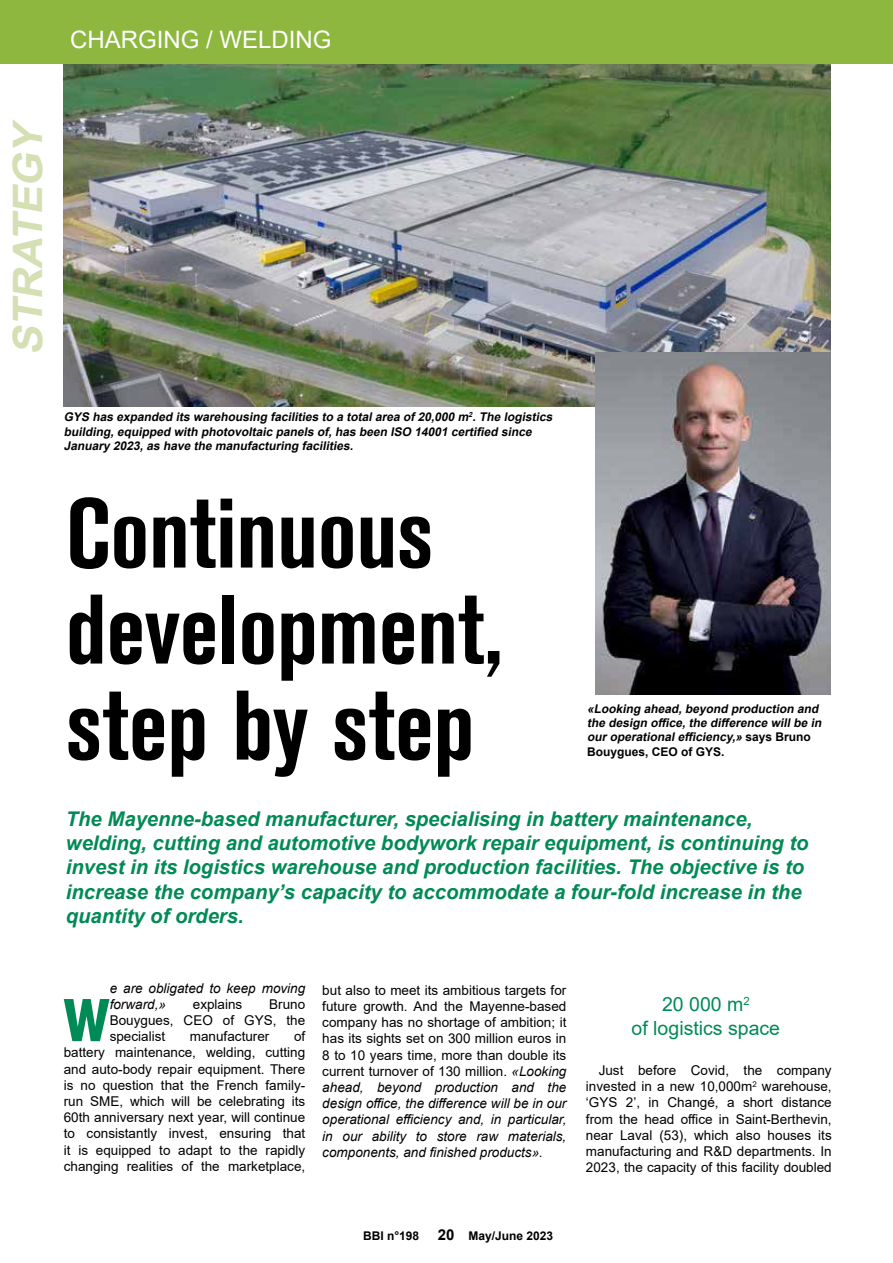
<style>
.page{position:relative;width:893px;height:1263px;background:#fff}
.page>*{position:absolute;margin:0;border:0;box-sizing:border-box;transform-origin:0 0}
.t1{font:700 condensed 97.5px "Akzidenz Grotesk BE";color:#000}
.t2{font:700 condensed 82.35px "Akzidenz Grotesk BE";color:#008a56}
.t3{font:italic 700 40.5px "Arial";color:#d4dfb4;scale:1.06 1}
.t4{font:24px "Arial";color:#fff}
.t5{font:italic 700 20.25px/24.3px "Arial";color:#008a56}
.t6{font:19.5px/23.4px "Arial";color:#008a56;text-align:center}
.t7{font:700 15px "Arial";color:#000}
.t8{font:13.5px/16.2px "Arial";color:#000;text-align:justify}
.t9{font:italic 13.5px/16.2px "Arial";color:#000}
.t10{font:italic 700 12px/14.4px "Arial";color:#000}
.t11{font:700 12px "Arial";color:#000}
.s1{font-style:normal}
.s2{font-style:italic}
</style>
<div class="page">
<div style="left:0;top:0;width:893px;height:64px;background:#8db73f"></div>
<img style="left:64px;top:64px;width:766px;height:342px">
<img style="left:595px;top:353px;width:235px;height:341px">
<p class="t4" style="left:70px;top:23px;width:263px">CHARGING / WELDING</p>
<p class="t3" style="left:-1px;top:355px;width:229px;rotate:-90deg">STRATEGY</p>
<p class="t10" style="left:64px;top:410px;width:493px">GYS has expanded its warehousing facilities to a totalarea of20,000 m<sup>2</sup>.The logistics building,equipped with photovoltaic panels of,has been ISO 14001 certified since<br>January 2023,as have the manufacturing facilities.</p>
<p class="t1" style="left:66px;top:478px;width:369px">Continuous</p>
<p class="t1" style="left:66px;top:574px;width:438px">development,</p>
<p class="t1" style="left:66px;top:670px;width:410px">step by step</p>
<p class="t5" style="left:66px;top:807px;width:744px">The Mayenne-based manufacturer, specialising in battery maintenance, welding, cutting and automotive bodywork repair equipment, is continuing to invest in its logistics warehouse and production facilities. The objective is to increase the company’s capacity to accommodate a four-fold increase in the quantity of orders.</p>
<p class="t10" style="left:587px;top:701px;width:239px">«Looking ahead,beyond production and the design office,the difference willbe in ouroperationalefficiency,» <span class="s1">s a y s B r u n o Bouygues, CEO of GYS.</span></p>
<p class="t9" style="left:110px;top:980px;width:197px">e are obligated to keep moving forward,»</p>
<p class="t2" style="left:63px;top:965px;width:48px">w</p>
<p class="t8" style="left:110px;top:996px;width:197px;text-indent:160px">Bruno Bouygues, CEO of GYS, the specialist</p>
<p class="t8" style="left:193px;top:996px;width:51px">explains</p>
<p class="t8" style="left:64px;top:1028px;width:243px;text-indent:230px">of battery maintenance, welding, cutting and auto-body repair equipment. There is no question that the French family&shy;run SME, which will be celebrating its 60th anniversary next year, will continue to consistantly invest, ensuring that it is equipped to adapt to the rapidly changing realities of the marketplace,</p>
<p class="t8" style="left:190px;top:1028px;width:81px">manufacturer</p>
<p class="t8" style="left:322px;top:982px;width:246px">but also to meet its ambitious targets for future growth. And the Mayenne-based company has no shortage of ambition; it has its sights set on 300 million euros in 8 to 10 years time, more than double its current turnover of 130 million. <span class="s2">«Looking ahead, beyond production and the design office, the difference will be in our operational efficiency and, in particular, in our ability to store raw materials, components, and finished products».</span></p>
<p class="t6" style="left:632px;top:992px;width:150px">20 000 m<sup>2<br></sup>of logistics space</p>
<p class="t8" style="left:586px;top:1062px;width:247px;text-indent:13px">Just before Covid, the company invested in a new 10,000m<sup>2</sup> warehouse, ‘GYS 2’, in Changé, a short distance from the head office in Saint-Berthevin, near Laval (53), which also houses its manufacturing and R&amp;D departments. In 2023, the capacity of this facility doubled</p>
<p class="t11" style="left:363px;top:1227px;width:58px">BBI n°198</p>
<p class="t7" style="left:438px;top:1224px;width:18px">20</p>
<p class="t11" style="left:469px;top:1227px;width:86px">May/June 2023</p>
</div>
